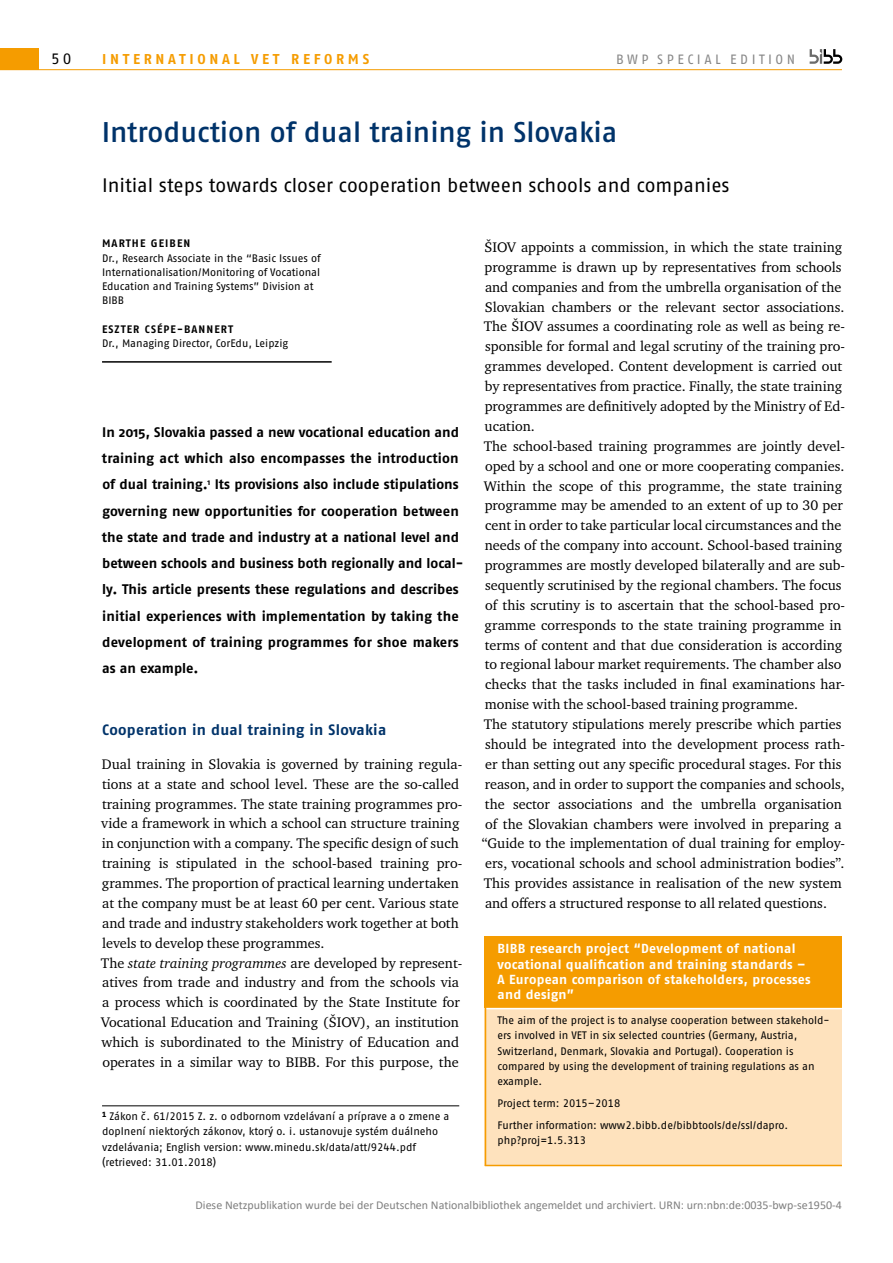
<style>
.page{position:relative;width:893px;height:1263px;background:#fff}
.page>*{position:absolute;margin:0;border:0;box-sizing:border-box;transform-origin:0 0}
.t1{font:28.5px "Fago No Med Tf";color:#00336a}
.t2{font:19.5px "Fago No Regular Tf";color:#000}
.t3{font:700 15px "Fago No";letter-spacing:.015em;color:#00336a}
.t4{font:15px "Fago No Regular Tf";color:#000}
.t5{font:14.25px/20px "Charter ITC Pro";color:#000}
.t6{font:700 14.25px "Fago No";letter-spacing:.26em;color:#f59c00}
.t7{font:700 13.8px/26.2px "Fago No";color:#000}
.t8{font:13.5px "Fago No Regular Tf";letter-spacing:.26em;color:#878787}
.t9{font:700 13.2px/15.3px "Fago No";letter-spacing:.02em;color:#fff}
.t10{font:12px "Calibri";color:#808080}
.t11{font:10.8px/15.5px "Fago No Regular Tf";color:#000}
.s1{font-family:"Fago No";font-weight:700}
.s2{font-style:italic}
</style>
<div class="page">
<div style="left:0;top:48px;width:38px;height:22px;background:#f59c00"></div>
<hr style="left:0;top:69px;width:842px;height:1px;background:#f59c00">
<hr style="left:102px;top:361px;width:230px;height:2px;background:#000">
<hr style="left:102px;top:1105px;width:357px;height:1px;background:#000">
<div style="left:485px;top:958px;width:357px;height:208px;background:#fee2bd"></div>
<div style="left:485px;top:936px;width:357px;height:72px;background:#f59c00"></div>
<hr style="left:485px;top:1008px;width:357px;height:1px;background:#fff">
<hr style="left:485px;top:1165px;width:357px;height:1px;background:#f59c00">
<hr style="left:485px;top:936px;width:1px;height:229px;background:#f59c00">
<svg style="left:810px;top:49px;width:32px;height:15px"></svg>
<p class="t4" style="left:51px;top:50px;width:22px">50</p>
<p class="t6" style="left:102px;top:50px;width:269px">INTERNATIONAL VET REFORMS</p>
<p class="t8" style="left:616px;top:51px;width:181px">BWP SPECIAL EDITION</p>
<h1 class="t1" style="left:102px;top:115px;width:517px">Introduction of dual training in Slovakia</h1>
<h2 class="t2" style="left:102px;top:174px;width:629px">Initial steps towards closer cooperation between schools and companies</h2>
<p class="t11" style="left:102px;top:236px;width:220px;line-height:14.2px"><span class="s1">MARTHE GEIBEN<br></span>Dr., Research Associate in the “Basic Issues of<br>Internationalisation/Monitoring of Vocational<br>Education and Training Systems” Division at<br>BIBB</p>
<p class="t11" style="left:102px;top:322px;width:188px;line-height:14.2px"><span class="s1">ESZTER CSÉPE-BANNERT<br></span>Dr., Managing Director, CorEdu, Leipzig</p>
<p class="t7" style="left:102px;top:419px;width:363px">In 2015, Slovakia passed a new vocational education and training act which also encompasses the introduction of dual training.<sup>1</sup> Its provisions also include stipulations governing new opportunities for cooperation between the state and trade and industry at a national level and between schools and business both regionally and local&shy;ly. This article presents these regulations and describes initial experiences with implementation by taking the development of training programmes for shoe makers as an example.</p>
<p class="t3" style="left:102px;top:721px;width:285px">Cooperation in dual training in Slovakia</p>
<p class="t5" style="left:101px;top:754px;width:363px">Dual training in Slovakia is governed by training regula&shy;tions at a state and school level. These are the so-called training programmes. The state training programmes pro&shy;vide a framework in which a school can structure training in conjunction with a company. The specific design of such training is stipulated in the school-based training pro&shy;grammes. The proportion of practical learning undertaken at the company must be at least 60 per cent. Various state and trade and industry stakeholders work together at both levels to develop these programmes.<br>The <span class="s2">state training programmes</span> are developed by represent&shy;atives from trade and industry and from the schools via a process which is coordinated by the State Institute for Vocational Education and Training (ŠIOV), an institution which is subordinated to the Ministry of Education and operates in a similar way to BIBB. For this purpose, the</p>
<p class="t11" style="left:102px;top:1108px;width:349px"><sup>1</sup> Zákon cˇ. 61/2015 Z. z. o odbornom vzdelávaní a príprave a o zmene a doplnení niektorých zákonov, ktorý o. i. ustanovuje systém duálneho vzdelávania; English version: www.minedu.sk/data/att/9244.pdf (retrieved: 31.01.2018)</p>
<p class="t5" style="left:482px;top:237px;width:365px">ŠIOV appoints a commission, in which the state training programme is drawn up by representatives from schools and companies and from the umbrella organisation of the Slovakian chambers or the relevant sector associations.<br>The ŠIOV assumes a coordinating role as well as being re&shy;sponsible for formal and legal scrutiny of the training pro&shy;grammes developed. Content development is carried out by representatives from practice. Finally, the state training programmes are definitively adopted by the Ministry of Ed&shy;ucation.<br>The school-based training programmes are jointly devel&shy;oped by a school and one or more cooperating companies.<br>Within the scope of this programme, the state training programme may be amended to an extent of up to 30 per cent in order to take particular local circumstances and the needs of the company into account. School-based training programmes are mostly developed bilaterally and are sub&shy;sequently scrutinised by the regional chambers. The focus of this scrutiny is to ascertain that the school-based pro&shy;gramme corresponds to the state training programme in terms of content and that due consideration is according to regional labour market requirements. The chamber also checks that the tasks included in final examinations har&shy;monise with the school-based training programme.<br>The statutory stipulations merely prescribe which parties should be integrated into the development process rath&shy;er than setting out any specific procedural stages. For this reason, and in order to support the companies and schools, the sector associations and the umbrella organisation of the Slovakian chambers were involved in preparing a “Guide to the implementation of dual training for employ&shy;ers, vocational schools and school administration bodies”.<br>This provides assistance in realisation of the new system and offers a structured response to all related questions.</p>
<p class="t9" style="left:497px;top:941px;width:315px">BIBB research project “Development of national vocational qualification and training standards – A European comparison of stakeholders, processes and design”</p>
<p class="t11" style="left:497px;top:1012px;width:334px">The aim of the project is to analyse cooperation between stakehold&shy;ers involved in VET in six selected countries (Germany, Austria, Switzerland, Denmark, Slovakia and Portugal). Cooperation is compared by using the development of training regulations as an example.</p>
<p class="t11" style="left:497px;top:1092px;width:292px;line-height:21.8px">Project term: 2015–2018<br>Further information: www2.bibb.de/bibbtools/de/ssl/dapro.</p>
<p class="t11" style="left:497px;top:1133px;width:90px">php?proj=1.5.313</p>
<p class="t10" style="left:196px;top:1196px;width:648px">Diese Netzpublikation wurde bei der Deutschen Nationalbibliothek angemeldet und archiviert. URN: urn:nbn:de:0035-bwp-se1950-4</p>
</div>
